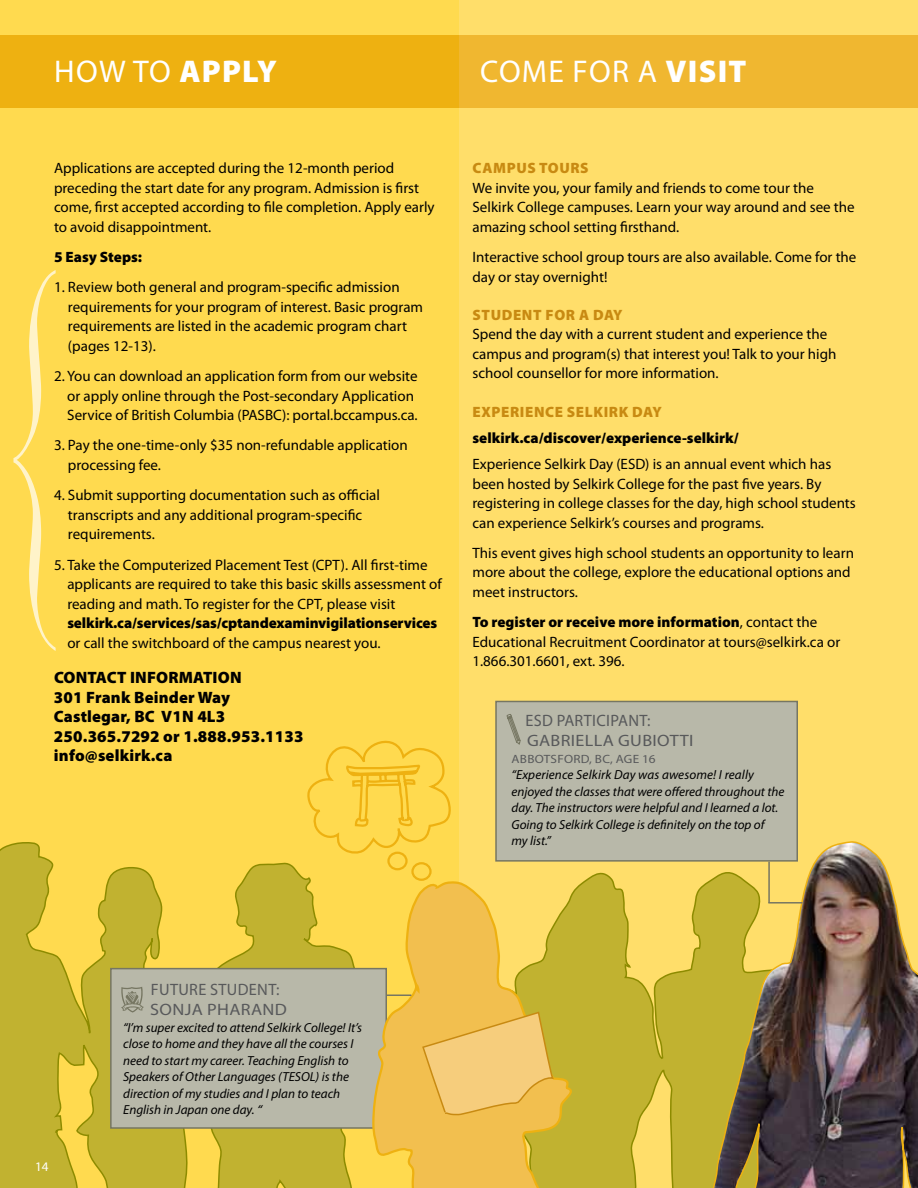
<style>
.page{position:relative;width:918px;height:1188px;background:#fff}
.page>*{position:absolute;margin:0;border:0;box-sizing:border-box;transform-origin:0 0}
.t1{font:31.5px "Myriad Pro";color:#fff}
.t2{font:900 16.5px/19.5px "Myriad Pro";letter-spacing:.01em;color:#000}
.t3{font:16.5px/19.8px "Myriad Pro";letter-spacing:.02em;color:#58595b}
.t4{font:16.5px "Myriad Pro";letter-spacing:.02em;color:#58595b;scale:1.1 1}
.t5{font:15px/19.5px "Myriad Pro";color:#000}
.t6{font:900 15px "Myriad Pro";letter-spacing:-.005em;color:#000}
.t7{font:900 15px "Myriad Pro";letter-spacing:.04em;color:#c88a12}
.t8{font:italic 13.2px/16.5px "Myriad Pro";color:#000}
.t9{font:13.2px "Myriad Pro";color:#fff}
.t10{font:12px "Myriad Pro";letter-spacing:.02em;color:#58595b;scale:1.1 1}
.s1{font-weight:900}
</style>
<div class="page">
<div style="left:459px;top:0;width:459px;height:1188px;background:#ffde6a"></div>
<div style="left:0;top:0;width:459px;height:1188px;background:#ffda4f"></div>
<svg style="left:307px;top:740px;width:144px;height:101px"></svg>
<div style="left:495px;top:701px;width:303px;height:161px;background:#b8b8a9;border:2px solid #767662"></div>
<div style="left:0;top:35px;width:459px;height:73px;background:#eeb111"></div>
<div style="left:459px;top:35px;width:459px;height:73px;background:#f0b730"></div>
<svg style="left:506px;top:714px;width:15px;height:31px"></svg>
<svg style="left:0;top:841px;width:704px;height:347px"></svg>
<div style="left:110px;top:968px;width:277px;height:161px;background:#b8b8a9;border:2px solid #767662"></div>
<svg style="left:371px;top:880px;width:206px;height:308px;fill:#f2bf4f"></svg>
<img style="left:704px;top:840px;width:214px;height:348px">
<svg style="left:422px;top:1012px;width:134px;height:104px"></svg>
<hr style="left:387px;top:994px;width:24px;height:2px;background:#767662">
<hr style="left:768px;top:862px;width:2px;height:41px;background:#767662">
<hr style="left:768px;top:902px;width:35px;height:2px;background:#767662">
<svg style="left:13px;top:270px;width:43px;height:381px"></svg>
<svg style="left:121px;top:987px;width:23px;height:25px"></svg>
<h1 class="t1" style="left:54px;top:52px;width:224px">how to <span class="s1">apply</span></h1>
<h1 class="t1" style="left:480px;top:52px;width:268px">come for a <span class="s1">visit</span></h1>
<p class="t5" style="left:54px;top:158px;width:382px">Applications are accepted during the 12-month period preceding the start date for any program. Admission is first come, first accepted according to file completion. Apply early to avoid disappointment.</p>
<p class="t6" style="left:54px;top:247px;width:90px">5 Easy Steps:</p>
<p class="t5" style="left:68px;top:277px;width:357px;text-indent:-14px">1. Review both general and program-specific admission requirements for your program of interest. Basic program requirements are listed in the academic program chart (pages 12-13).</p>
<p class="t5" style="left:67px;top:366px;width:352px;text-indent:-13px">2. You can download an application form from our website or apply online through the Post-secondary Application<br>Service of British Columbia (PASBC): portal.bccampus.ca.</p>
<p class="t5" style="left:68px;top:435px;width:341px;text-indent:-14px">3. Pay the one-time-only $35 non-refundable application processing fee.</p>
<p class="t5" style="left:68px;top:485px;width:314px;text-indent:-14px">4. Submit supporting documentation such as official transcripts and any additional program-specific requirements.</p>
<p class="t5" style="left:67px;top:555px;width:376px;text-indent:-13px">5. Take the Computerized Placement Test (CPT). All first-time applicants are required to take this basic skills assessment of reading and math. To register for the CPT, please visit</p>
<p class="t6" style="left:67px;top:613px;width:371px">selkirk.ca/services/sas/cptandexaminvigilationservices</p>
<p class="t5" style="left:67px;top:633px;width:315px">or call the switchboard of the campus nearest you.</p>
<p class="t2" style="left:54px;top:667px;width:12px">CONT</p>
<p class="t2" style="left:96px;top:667px;width:46px">ACT INFORM</p>
<p class="t2" style="left:54px;top:667px;width:251px;text-indent:139px">ATION<br>301 Frank Beinder Way<br>Castlegar, BC V1N 4L3<br>250.365.7292 or 1.888.953.1133 info@selkirk.ca</p>
<p class="t7" style="left:473px;top:158px;width:118px">Campus tours</p>
<p class="t5" style="left:472px;top:178px;width:384px">We invite you, your family and friends to come tour the<br>Selkirk College campuses. Learn your way around and see the amazing school setting firsthand.</p>
<p class="t5" style="left:472px;top:247px;width:385px">I nteractive school group tours are also available. Come for the day or stay overnight!</p>
<p class="t7" style="left:473px;top:305px;width:152px">Student for a Day</p>
<p class="t5" style="left:472px;top:324px;width:365px">Spend the day with a current student and experience the campus and program(s) that interest you! Talk to your high school counsellor for more information.</p>
<p class="t7" style="left:473px;top:401px;width:191px">Experience Selkirk Day</p>
<p class="t6" style="left:472px;top:428px;width:268px">selkirk.ca/discover/experience-selkirk/</p>
<p class="t5" style="left:472px;top:454px;width:385px">Experience Selkirk Day (ESD) is an annual event which has been hosted by Selkirk College for the past five years. By registering in college classes for the day, high school students can experience Selkirk’s courses and programs.</p>
<p class="t5" style="left:472px;top:543px;width:383px">This event gives high school students an opportunity to learn more about the college, explore the educational options and meet instructors.</p>
<p class="t5" style="left:472px;top:612px;width:369px"><span class="s1">To register or receive more information</span>, contact the<br>Educational Recruitment Coordinator at tours@selkirk.ca or<br>1.866.301.6601, ext. 396.</p>
<p class="t3" style="left:525px;top:711px;width:58px">ESD PARTICIP</p>
<p class="t3" style="left:618px;top:711px;width:34px">ANT:</p>
<p class="t4" style="left:527px;top:730px;width:11px">Gab</p>
<p class="t4" style="left:561px;top:730px;width:64px">riella Gub</p>
<p class="t4" style="left:653px;top:730px;width:39px">iotti</p>
<p class="t10" style="left:512px;top:751px;width:133px">Abbotsford, BC, Age 16</p>
<p class="t8" style="left:511px;top:766px;width:275px">“Experience Selkirk Day was awesome! I really enjoyed the classes that were offered throughout the day. The instructors were helpful and I learned a lot.<br>Going to Selkirk College is definitely on the top of<br>my list.”</p>
<p class="t9" style="left:35px;top:1158px;width:15px">14</p>
<p class="t3" style="left:150px;top:980px;width:131px">Future Stud ent:<br>SONJA Pha</p>
<p class="t4" style="left:241px;top:999px;width:42px">rand</p>
<p class="t8" style="left:123px;top:1019px;width:241px">“I’m super excited to attend Selkirk College! It’s close to home and they have all the courses I need to start my career. Teaching English to Speakers of Other Languages (TESOL) is the direction of my studies and I plan to teach English in Japan one day. “</p>
</div>
